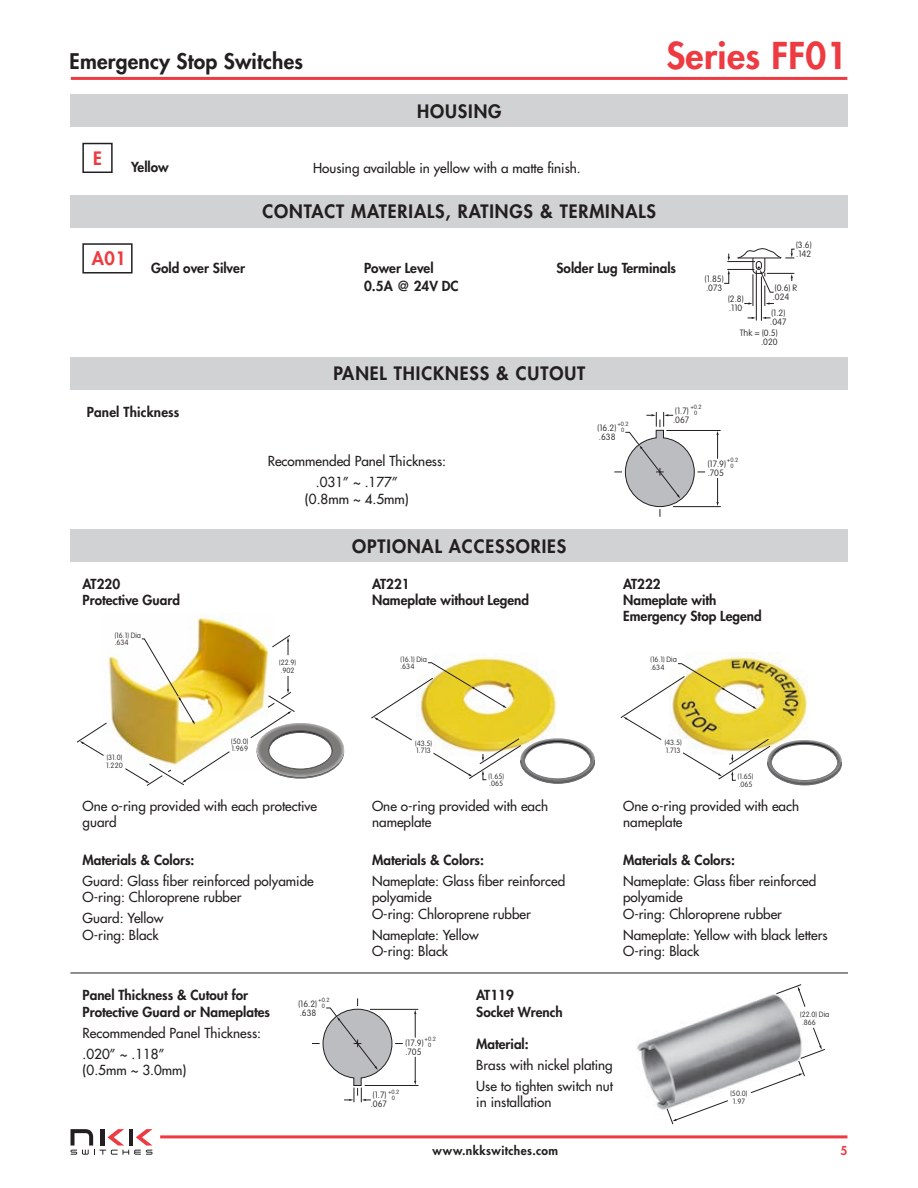
<style>
.page{position:relative;width:918px;height:1188px;background:#fff}
.page>*{position:absolute;margin:0;border:0;box-sizing:border-box;transform-origin:0 0}
.t1{font:800 36px "Futura Std";letter-spacing:.01em;color:#ee3a41}
.t2{font:800 21px "Futura Std";letter-spacing:.01em;color:#231f20}
.t3{font:800 18px "Futura Std";letter-spacing:.05em;color:#231f20}
.t4{font:800 18px "Futura Std";color:#ee3a41}
.t5{font:500 13.5px/16.2px "Futura Std";color:#231f20}
.t6{font:800 13.5px/16.2px "Futura Std";color:#231f20}
.t7{font:800 12px "Futura Std";letter-spacing:.035em;color:#231f20}
.t8{font:800 12px "Futura Std";color:#ee3a41}
.t9{font:100 9px/9px "VAG Rounded";color:#231f20}
.t10{font:100 7.5px/7.5px "VAG Rounded";color:#231f20}
.t11{font:100 6px/6px "VAG Rounded";color:#231f20;text-align:center}
</style>
<div class="page">
<hr style="left:71px;top:77px;width:776px;height:3px;background:#ee3a41">
<svg style="left:71px;top:1129px;width:82px;height:26px"></svg>
<hr style="left:160px;top:1135px;width:687px;height:3px;background:#ee3a41">
<div style="left:70px;top:195px;width:778px;height:32px;background:#d1d2d4"></div>
<div style="left:82px;top:243px;width:51px;height:31px;border:2px solid #231f20"></div>
<hr style="left:761px;top:277px;width:1px;height:44px;background:#231f20">
<hr style="left:756px;top:270px;width:1px;height:51px;background:#231f20">
<svg style="left:748px;top:317px;width:8px;height:2px"></svg>
<svg style="left:762px;top:317px;width:9px;height:2px"></svg>
<svg style="left:724px;top:248px;width:71px;height:58px"></svg>
<div style="left:82px;top:143px;width:31px;height:30px;border:2px solid #231f20"></div>
<div style="left:70px;top:94px;width:778px;height:32px;background:#d1d2d4"></div>
<div style="left:70px;top:357px;width:778px;height:32px;background:#d1d2d4"></div>
<hr style="left:673px;top:506px;width:48px;height:1px;background:#231f20">
<svg style="left:716px;top:431px;width:3px;height:28px"></svg>
<svg style="left:716px;top:478px;width:3px;height:28px"></svg>
<hr style="left:666px;top:430px;width:55px;height:1px;background:#231f20">
<svg style="left:614px;top:412px;width:91px;height:105px"></svg>
<div style="left:70px;top:529px;width:778px;height:33px;background:#d1d2d4"></div>
<img style="left:106px;top:617px;width:163px;height:134px">
<svg style="left:141px;top:638px;width:54px;height:87px"></svg>
<svg style="left:250px;top:676px;width:94px;height:102px"></svg>
<svg style="left:272px;top:635px;width:18px;height:20px"></svg>
<svg style="left:76px;top:722px;width:31px;height:34px"></svg>
<svg style="left:125px;top:751px;width:105px;height:35px"></svg>
<img style="left:459px;top:657px;width:58px;height:5px">
<svg style="left:371px;top:662px;width:224px;height:121px"></svg>
<img style="left:706px;top:653px;width:75px;height:10px">
<svg style="left:620px;top:663px;width:222px;height:122px"></svg>
<img style="left:637px;top:994px;width:169px;height:116px">
<svg style="left:776px;top:984px;width:29px;height:23px"></svg>
<svg style="left:750px;top:1027px;width:75px;height:66px"></svg>
<svg style="left:667px;top:1100px;width:61px;height:25px"></svg>
<hr style="left:70px;top:973px;width:778px;height:1px;background:#231f20">
<hr style="left:365px;top:1085px;width:53px;height:1px;background:#231f20">
<svg style="left:414px;top:1010px;width:2px;height:28px"></svg>
<svg style="left:414px;top:1057px;width:2px;height:28px"></svg>
<hr style="left:370px;top:1009px;width:48px;height:1px;background:#231f20">
<svg style="left:312px;top:998px;width:91px;height:104px"></svg>
<h2 class="t2" style="left:70px;top:47px;width:235px">Emergency Stop Switches</h2>
<h1 class="t1" style="left:666px;top:32px;width:183px">Series FF01</h1>
<h3 class="t3" style="left:417px;top:100px;width:86px">HOUSING</h3>
<h3 class="t4" style="left:93px;top:147px;width:10px">E</h3>
<p class="t6" style="left:131px;top:159px;width:39px">Yellow</p>
<p class="t5" style="left:313px;top:160px;width:269px">Housing available in yellow with a matte finish.</p>
<h3 class="t3" style="left:263px;top:200px;width:395px">CONTACT MATERIALS, RATINGS &amp; TERMINALS</h3>
<h3 class="t4" style="left:92px;top:247px;width:35px">A01</h3>
<p class="t6" style="left:151px;top:260px;width:95px">Gold over Silver</p>
<p class="t6" style="left:364px;top:259px;width:96px;line-height:18px">Power Level<br>0.5A @ 24V DC</p>
<p class="t6" style="left:557px;top:260px;width:121px">Solder Lug Terminals</p>
<h3 class="t3" style="left:333px;top:362px;width:253px">PANEL THICKNESS &amp; CUTOUT</h3>
<p class="t9" style="left:705px;top:274px;width:20px">(1.85) .073</p>
<p class="t9" style="left:728px;top:294px;width:17px">(2.8) .110</p>
<p class="t9" style="left:796px;top:240px;width:17px">(3.6) .142</p>
<p class="t9" style="left:773px;top:283px;width:26px">(0.6) R .024</p>
<p class="t9" style="left:770px;top:309px;width:18px">(1.2) .047</p>
<p class="t9" style="left:740px;top:329px;width:40px;text-align:right">Thk = (0.5) .020</p>
<p class="t11" style="left:690px;top:404px;width:13px">+0.2</p>
<p class="t6" style="left:87px;top:404px;width:94px">Panel Thickness</p>
<p class="t11" style="left:694px;top:410px;width:5px">0</p>
<p class="t5" style="left:268px;top:451px;width:180px;line-height:21px;text-align:center">Recommended Panel Thickness: .031” ~ .177”</p>
<p class="t5" style="left:305px;top:491px;width:105px">(0.8mm ~ 4.5mm)</p>
<h3 class="t3" style="left:352px;top:535px;width:216px">OPTIONAL ACCESSORIES</h3>
<p class="t6" style="left:372px;top:576px;width:158px">AT221<br>Nameplate without Legend</p>
<p class="t6" style="left:623px;top:576px;width:140px">AT222<br>Nameplate with<br>Emergency Stop Legend</p>
<p class="t9" style="left:673px;top:406px;width:18px">(1.7) .067</p>
<p class="t9" style="left:598px;top:423px;width:20px">(16.2) .638</p>
<p class="t11" style="left:617px;top:421px;width:13px">+0.2<br>0</p>
<p class="t9" style="left:708px;top:460px;width:20px">(17.9) .705</p>
<p class="t11" style="left:727px;top:457px;width:13px">+0.2<br>0</p>
<p class="t6" style="left:83px;top:576px;width:99px">AT220<br>Protective Guard</p>
<p class="t10" style="left:115px;top:631px;width:28px">(16.1) Dia .634</p>
<p class="t10" style="left:106px;top:754px;width:18px">(31.0)<br>1.220</p>
<p class="t10" style="left:231px;top:737px;width:18px">(50.0)<br>1.969</p>
<p class="t10" style="left:279px;top:659px;width:18px">(22.9) .902</p>
<p class="t10" style="left:401px;top:655px;width:28px">(16.1) Dia .634</p>
<p class="t10" style="left:415px;top:739px;width:18px">(43.5)<br>1.713</p>
<p class="t10" style="left:488px;top:772px;width:17px">(1.65) .065</p>
<p class="t10" style="left:650px;top:656px;width:28px">(16.1) Dia .634</p>
<p class="t10" style="left:665px;top:739px;width:18px">(43.5)<br>1.713</p>
<p class="t10" style="left:738px;top:773px;width:17px">(1.65) .065</p>
<p class="t5" style="left:83px;top:798px;width:236px">One o-ring provided with each protective guard</p>
<p class="t5" style="left:372px;top:798px;width:178px">One o-ring provided with each nameplate</p>
<p class="t5" style="left:623px;top:798px;width:178px">One o-ring provided with each nameplate</p>
<p class="t6" style="left:83px;top:852px;width:113px">Materials &amp; Colors:</p>
<p class="t5" style="left:83px;top:873px;width:233px">Guard: Glass fiber reinforced polyamide<br>O-ring: Chloroprene rubber</p>
<p class="t5" style="left:83px;top:910px;width:82px">Guard: Yellow<br>O-ring: Black</p>
<p class="t6" style="left:83px;top:987px;width:189px">Panel Thickness &amp; Cutout for<br>Protective Guard or Nameplates</p>
<p class="t5" style="left:83px;top:1022px;width:180px;line-height:21px">Recommended Panel Thickness: .020” ~ .118”</p>
<p class="t5" style="left:83px;top:1062px;width:105px">(0.5mm ~ 3.0mm)</p>
<p class="t9" style="left:298px;top:999px;width:20px">(16.2) .638</p>
<p class="t11" style="left:318px;top:997px;width:13px">+0.2<br>0</p>
<p class="t6" style="left:372px;top:852px;width:113px">Materials &amp; Colors:</p>
<p class="t5" style="left:372px;top:873px;width:195px">Nameplate: Glass fiber reinforced polyamide<br>O-ring: Chloroprene rubber</p>
<p class="t5" style="left:372px;top:927px;width:108px">Nameplate: Yellow<br>O-ring: Black</p>
<p class="t6" style="left:623px;top:852px;width:113px">Materials &amp; Colors:</p>
<p class="t5" style="left:623px;top:873px;width:195px">Nameplate: Glass fiber reinforced polyamide<br>O-ring: Chloroprene rubber</p>
<p class="t5" style="left:623px;top:927px;width:206px">Nameplate: Yellow with black letters<br>O-ring: Black</p>
<p class="t9" style="left:405px;top:1038px;width:20px">(17.9) .705</p>
<p class="t11" style="left:425px;top:1036px;width:13px">+0.2<br>0</p>
<p class="t9" style="left:371px;top:1091px;width:18px">(1.7) .067</p>
<p class="t11" style="left:388px;top:1088px;width:13px">+0.2<br>0</p>
<p class="t6" style="left:476px;top:987px;width:88px">AT119<br>Socket Wrench</p>
<p class="t6" style="left:476px;top:1036px;width:54px">Material:</p>
<p class="t5" style="left:476px;top:1055px;width:138px;line-height:21px">Brass with nickel plating<br>Use to tighten switch nut</p>
<p class="t5" style="left:476px;top:1094px;width:77px">in installation</p>
<p class="t10" style="left:730px;top:1090px;width:18px;text-align:center">(50.0)<br>1.97</p>
<p class="t10" style="left:800px;top:1011px;width:31px">(22.0) Dia .866</p>
<p class="t7" style="left:433px;top:1143px;width:127px">www.nkkswitches.com</p>
<p class="t8" style="left:840px;top:1143px;width:8px">5</p>
</div>
